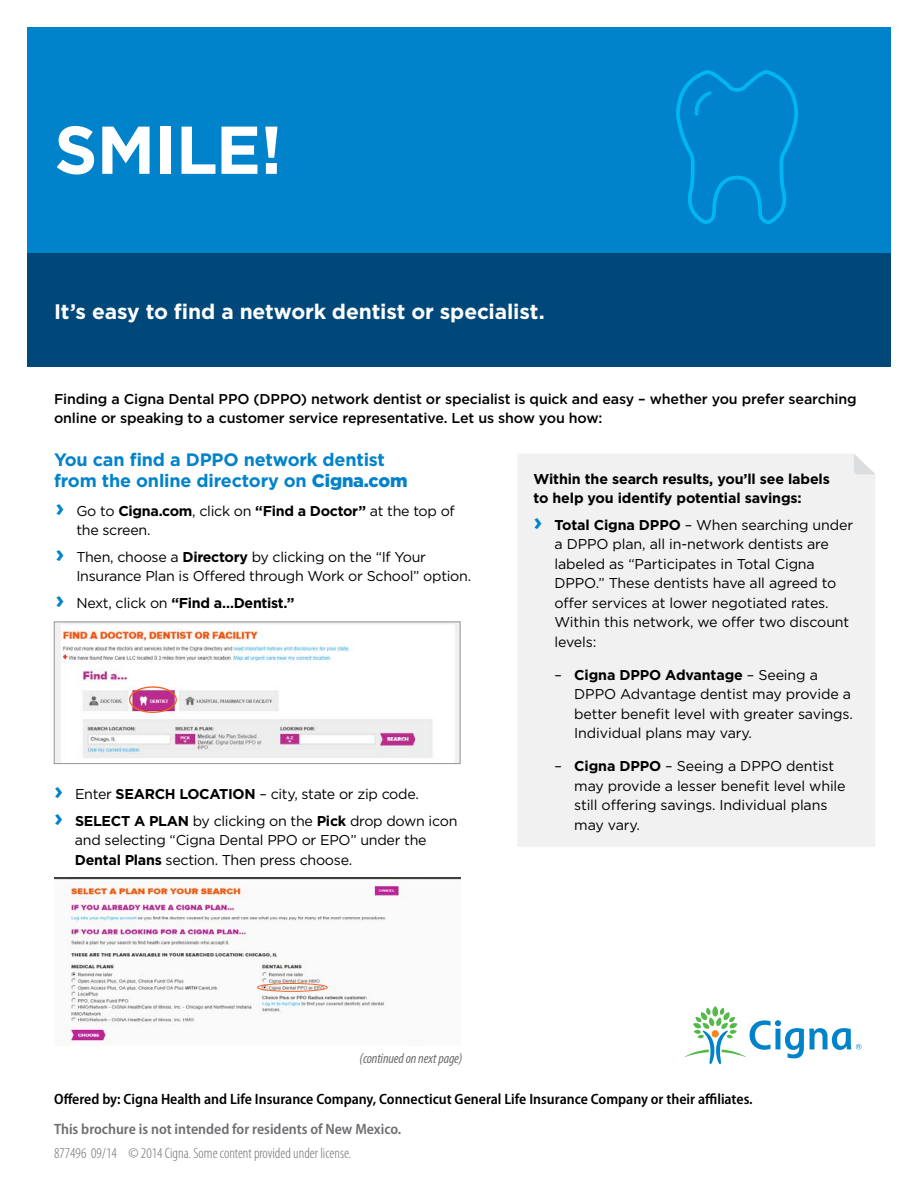
<style>
.page{position:relative;width:918px;height:1188px;background:#fff}
.page>*{position:absolute;margin:0;border:0;box-sizing:border-box;transform-origin:0 0}
.t1{font:700 67.5px "Gotham";color:#fff}
.t2{font:700 21px "Gotham";letter-spacing:-.005em;color:#fff}
.t3{font:700 18px/21px "Gotham";letter-spacing:-.01em;color:#0083ca}
.t4{font:600 semi-condensed 15px "Myriad Pro";color:#000}
.t5{font:300 condensed 15px "Myriad Pro";color:#6d6e71}
.t6{font:600 semi-condensed 15px "Myriad Pro";color:#6d6e71}
.t7{font:14.25px/19.5px "Gotham";letter-spacing:-.01em;color:#000}
.t8{font:500 14.25px/19.5px "Gotham";letter-spacing:-.01em;color:#000}
.t9{font:700 14.25px/19.5px "Gotham";letter-spacing:-.01em;color:#000}
.t10{font:italic condensed 14.25px "Myriad Pro";letter-spacing:-.01em;color:#6d6e71}
.s1{font-weight:900}
.s2{font-weight:700;font-size:24px;color:#0083ca}
.s3{font-weight:700}
.s4{font-size:24px;color:#0083ca}
.s5{font-weight:400}
</style>
<div class="page">
<div style="left:27px;top:27px;width:864px;height:333px;background:#0083ca"></div>
<div style="left:27px;top:254px;width:864px;height:113px;background:#00487a"></div>
<svg style="left:684px;top:1006px;width:177px;height:58px"></svg>
<svg style="left:676px;top:70px;width:122px;height:154px"></svg>
<img style="left:54px;top:878px;width:407px;height:168px">
<img style="left:56px;top:624px;width:402px;height:138px">
<div style="left:54px;top:622px;width:406px;height:142px;border:1px solid #939598"></div>
<div style="left:257px;top:983px;width:71px;height:9px;border:1px solid #f26322;border-radius:50%"></div>
<div style="left:129px;top:686px;width:48px;height:27px;border:1px solid #f26322;border-radius:50%"></div>
<div style="left:518px;top:454px;width:357px;height:393px;background:#f1f1f2"></div>
<svg style="left:854px;top:454px;width:21px;height:20px"></svg>
<h1 class="t1" style="left:54px;top:111px;width:230px">Smi le!</h1>
<h2 class="t2" style="left:54px;top:299px;width:492px">It’s easy to find a network dentist or specialist.</h2>
<p class="t8" style="left:54px;top:389px;width:804px">Finding a Cigna Dental PPO (DPPO) network dentist or specialist is quick and easy – whether you prefer searching online or speaking to a customer service representative. Let us show you how:</p>
<p class="t3" style="left:54px;top:449px;width:355px">You can find a DPPO network dentist from the online directory on <span class="s1">Cigna.com</span></p>
<p class="t7" style="left:76px;top:501px;width:380px;text-indent:-21px"><span class="s2">›</span> Go to <span class="s3">Cigna.com</span>, click on <span class="s3">“Find a Doctor”</span> at the top of the screen.</p>
<p class="t7" style="left:76px;top:547px;width:396px;text-indent:-21px"><span class="s2">›</span> Then, choose a <span class="s3">Directory</span> by clicking on the “If Your<br>Insurance Plan is Offered through Work or School” option.</p>
<p class="t9" style="left:55px;top:593px;width:241px"><span class="s4">›</span> <span class="s5">Next, click on</span> “Find a…Dentist.”</p>
<p class="t7" style="left:54px;top:781px;width:366px;line-height:26.5px"><span class="s2">›</span> Enter <span class="s3">SEARCH LOCATION</span> – city, state or zip code. <span class="s2">›</span> <span class="s3">SELE</span></p>
<p class="t7" style="left:75px;top:811px;width:384px;text-indent:36px"><span class="s3">CT A PLAN</span> by clicking on the <span class="s3">Pick</span> drop down icon and selecting “Cigna Dental PPO or EPO” under the<br><span class="s3">Dental Plans</span> section. Then press choose.</p>
<p class="t9" style="left:534px;top:468px;width:298px">Within the search results, you’ll see labels to help you identify potential savings:</p>
<p class="t7" style="left:555px;top:515px;width:300px;text-indent:-21px"><span class="s2">›</span> <span class="s3">Total Cigna DPPO</span> – When searching under a DPPO plan, all in-network dentists are labeled as “Participates in Total Cigna DPPO.” These dentists have all agreed to offer services at lower negotiated rates.<br>Within this network, we offer two discount levels:</p>
<p class="t7" style="left:574px;top:665px;width:280px;text-indent:-20px">– <span class="s3">Cigna DPPO Advantage</span> – Seeing a DPPO Advantage dentist may provide a better benefit level with greater savings.<br>Individual plans may vary.</p>
<p class="t7" style="left:574px;top:756px;width:273px;text-indent:-20px">– <span class="s3">Cigna DPPO</span> – Seeing a DPPO dentist may provide a lesser benefit level while still offering savings. Individual plans may vary.</p>
<p class="t10" style="left:360px;top:1051px;width:104px">(continued on next page)</p>
<p class="t4" style="left:54px;top:1091px;width:700px">Offered by: Cigna Health and Life Insurance Company, Connecticut General Life Insurance Company or their affiliates.</p>
<p class="t6" style="left:54px;top:1121px;width:349px">This brochure is not intended for residents of New Mexico.</p>
<p class="t5" style="left:54px;top:1145px;width:299px">877496 09/14 © 2014 Cigna. Some content provided under license.</p>
</div>
